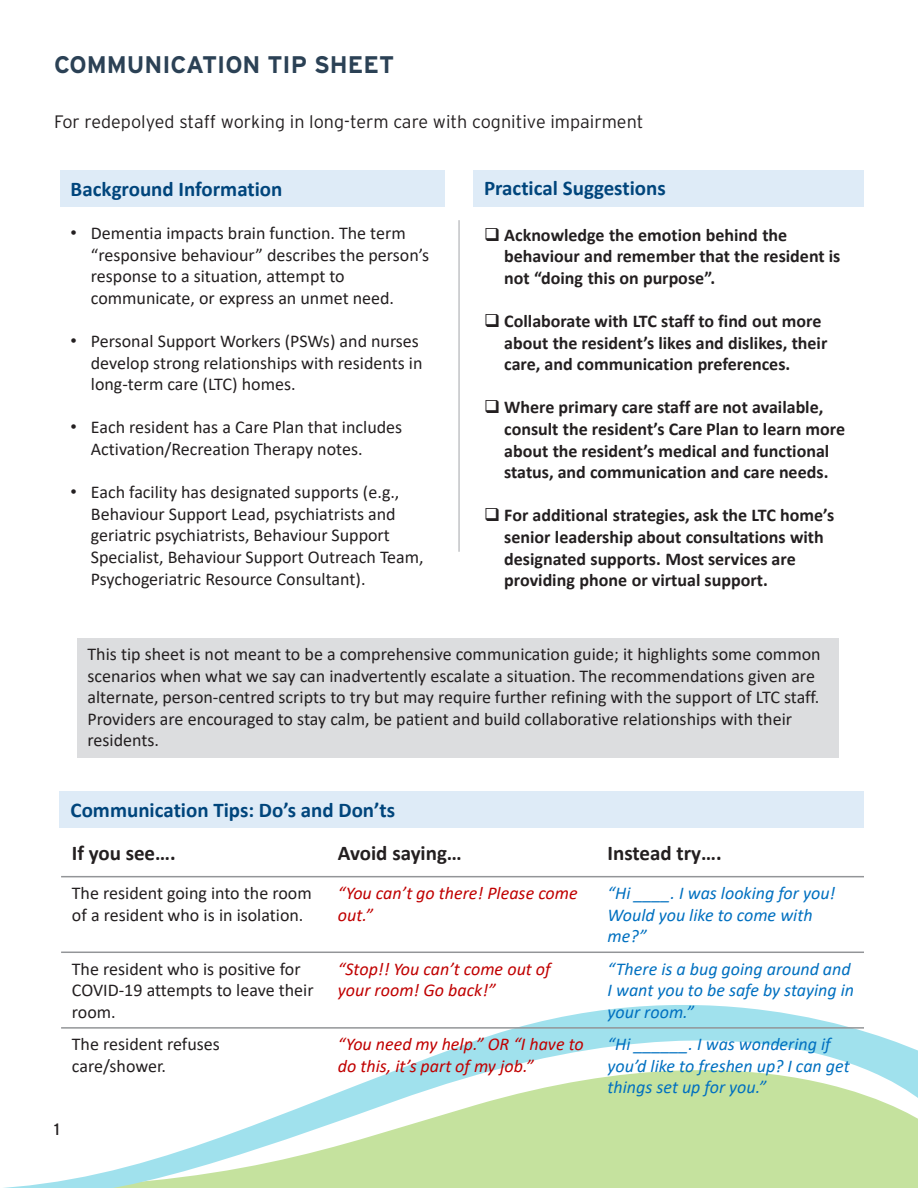
<style>
.page{position:relative;width:918px;height:1188px;background:#fff}
.page>*{position:absolute;margin:0;border:0;box-sizing:border-box;transform-origin:0 0}
.t1{font:700 24px "Interstate";color:#2b4155}
.t2{font:700 21px/43.3px "Calibri";color:#00457c}
.t3{font:700 21px "Calibri";color:#231f20}
.t4{font:18px/21.6px "Calibri";color:#231f20}
.t5{font:700 18px/21.6px "Calibri";color:#231f20}
.t6{font:italic 18px/21.6px "Calibri";color:#0070c0}
.t7{font:italic 18px/21.6px "Calibri";color:#c00000}
.t8{font:300 18px "Interstate";color:#231f20}
.t9{font:16.5px "Interstate";color:#231f20}
.s1{font-family:"Arial"}
.s2{color:#231f20}
</style>
<div class="page">
<svg style="left:3px;top:1005px;width:914px;height:183px"></svg>
<div style="left:60px;top:171px;width:385px;height:36px;background:#deebf7"></div>
<div style="left:60px;top:792px;width:804px;height:36px;background:#deebf7"></div>
<hr style="left:61px;top:876px;width:803px;height:1px;background:#939598">
<hr style="left:61px;top:952px;width:803px;height:1px;background:#939598">
<hr style="left:61px;top:1027px;width:803px;height:2px;background:#939598">
<div style="left:473px;top:170px;width:391px;height:37px;background:#deebf7"></div>
<div style="left:77px;top:638px;width:761px;height:120px;background:#dcdddf"></div>
<hr style="left:458px;top:220px;width:2px;height:332px;background:#b1b2b6">
<svg style="left:917px;top:1050px;width:1px;height:138px"></svg>
<p class="t1" style="left:54px;top:51px;width:342px">COMMUNICATION TIP SHEET</p>
<p class="t3" style="left:200px;top:59px;width:104px">impairment</p>
<p class="t8" style="left:54px;top:111px;width:591px">For redepolyed staff working in long-term care with cognitive impairment</p>
<p class="t2" style="left:71px;top:167px;width:213px">Background Information</p>
<p class="t4" style="left:91px;top:222px;width:340px;text-indent:-20px"><span class="s1">•</span> Dementia impacts brain function. The term “responsive behaviour” describes the person’s response to a situation, attempt to communicate, or express an unmet need.</p>
<p class="t4" style="left:91px;top:330px;width:333px;text-indent:-20px"><span class="s1">•</span> Personal Support Workers (PSWs) and nurses develop strong relationships with residents in long-term care (LTC) homes.</p>
<p class="t4" style="left:91px;top:416px;width:313px;text-indent:-20px"><span class="s1">•</span> Each resident has a Care Plan that includes<br>Activation/Recreation Therapy notes.</p>
<p class="t4" style="left:91px;top:481px;width:334px;text-indent:-20px"><span class="s1">•</span> Each facility has designated supports (e.g., Behaviour Support Lead, psychiatrists and geriatric psychiatrists, Behaviour Support Specialist, Behaviour Support Outreach Team, Psychogeriatric Resource Consultant).</p>
<p class="t2" style="left:484px;top:167px;width:183px">Practical Suggestions</p>
<p class="t5" style="left:504px;top:224px;width:338px;text-indent:-20px">❑ Acknowledge the emotion behind the behaviour and remember that the resident is not “doing this on purpose”.</p>
<p class="t5" style="left:504px;top:310px;width:325px;text-indent:-20px">❑ Collaborate with LTC staff to find out more about the resident’s likes and dislikes, their care, and communication preferences.</p>
<p class="t5" style="left:504px;top:396px;width:342px;text-indent:-20px">❑ Where primary care staff are not available, consult the resident’s Care Plan to learn more about the resident’s medical and functional status, and communication and care needs.</p>
<p class="t5" style="left:504px;top:504px;width:331px;text-indent:-20px">❑ For additional strategies, ask the LTC home’s senior leadership about consultations with designated supports. Most services are providing phone or virtual support.</p>
<p class="t4" style="left:88px;top:643px;width:735px">This tip sheet is not meant to be a comprehensive communication guide; it highlights some common scenarios when what we say can inadvertently escalate a situation. The recommendations given are alternate, person-centred scripts to try but may require further refining with the support of LTC staff.<br>Providers are encouraged to stay calm, be patient and build collaborative relationships with their residents.</p>
<p class="t2" style="left:71px;top:788px;width:326px">Communication Tips: Do’s and Don’ts<br><span class="s2">If you see….</span></p>
<p class="t3" style="left:338px;top:838px;width:125px">Avoid saying…</p>
<p class="t3" style="left:608px;top:838px;width:116px">Instead try….</p>
<p class="t9" style="left:54px;top:1120px;width:7px">1</p>
<p class="t4" style="left:72px;top:882px;width:241px">The resident going into the room of a resident who is in isolation.</p>
<p class="t7" style="left:338px;top:881px;width:241px">“You can’t go there! Please come out.”</p>
<p class="t6" style="left:608px;top:881px;width:229px">“Hi ____. I was looking for you!<br>Would you like to come with me?”</p>
<p class="t4" style="left:72px;top:957px;width:243px">The resident who is positive for<br>COVID-19 attempts to leave their room.</p>
<p class="t7" style="left:338px;top:957px;width:214px">“Stop!! You can’t come out of your room! Go back!”</p>
<p class="t6" style="left:608px;top:957px;width:248px">“There is a bug going around and<br>I want you to be safe by staying in your room.”</p>
<p class="t4" style="left:72px;top:1033px;width:150px">The resident refuses care/shower.</p>
<p class="t7" style="left:338px;top:1033px;width:247px">“You need my help.” OR “I have to do this, it’s part of my job.”</p>
<p class="t6" style="left:608px;top:1033px;width:244px">“Hi ______. I was wondering if you’d like to freshen up? I can get things set up for you.”</p>
</div>
